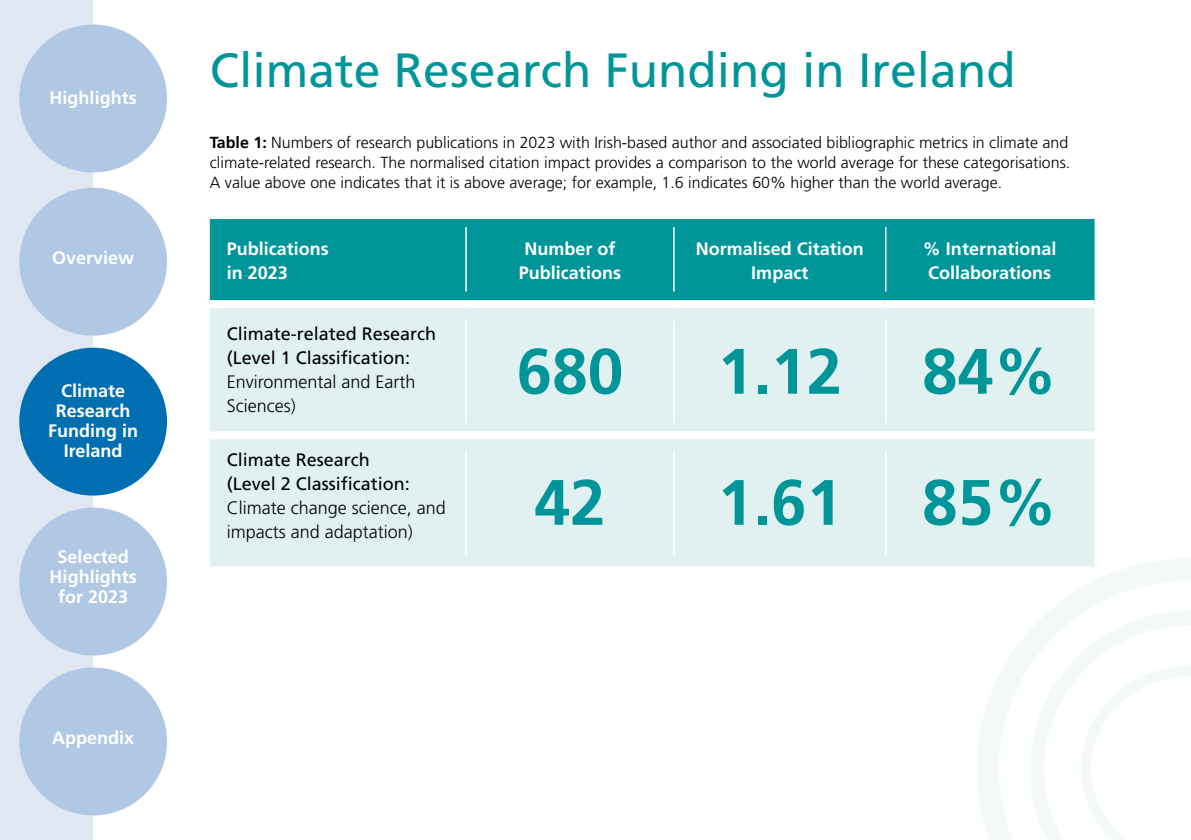
<style>
.page{position:relative;width:1191px;height:840px;background:#fff}
.page>*{position:absolute;margin:0;border:0;box-sizing:border-box;transform-origin:0 0}
.t1{font:700 64px "Frutiger LT Std";color:#009699}
.t2{font:48px "Frutiger LT Std";color:#009699}
.t3{font:700 18px/20px "Frutiger LT Std";color:#fff;text-align:center}
.t4{font:18px/24px "Frutiger LT Std";color:#000}
.t5{font:300 18px/24px "Frutiger LT Std";color:#000}
.t6{font:300 16px/20px "Frutiger LT Std";color:#000}
.s1{font-weight:700}
</style>
<div class="page">
<div style="left:0;top:0;width:93px;height:839px;background:#dfe7f3"></div>
<div style="left:19px;top:507px;width:148px;height:148px;background:#b0c8e3;border-radius:50%"></div>
<div style="left:19px;top:667px;width:148px;height:148px;background:#b0c8e3;border-radius:50%"></div>
<div style="left:19px;top:25px;width:148px;height:147px;background:#b0c8e3;border-radius:50%"></div>
<div style="left:210px;top:219px;width:884px;height:81px;background:#009699"></div>
<div style="left:210px;top:308px;width:884px;height:258px;background:#e1f0f0"></div>
<div style="left:210px;top:431px;width:255px;height:8px;background:#fff"></div>
<div style="left:465px;top:431px;width:210px;height:8px;background:#fff"></div>
<div style="left:675px;top:431px;width:209px;height:8px;background:#fff"></div>
<div style="left:884px;top:431px;width:210px;height:8px;background:#fff"></div>
<div style="left:19px;top:188px;width:148px;height:147px;background:#b0c8e3;border-radius:50%"></div>
<div style="left:19px;top:347px;width:148px;height:148px;background:#006fb2;border-radius:50%"></div>
<hr style="left:465px;top:227px;width:2px;height:64px;background:#fff">
<hr style="left:673px;top:227px;width:1px;height:64px;background:#fff">
<hr style="left:885px;top:227px;width:1px;height:64px;background:#fff">
<hr style="left:465px;top:320px;width:2px;height:102px;background:#fff">
<hr style="left:673px;top:320px;width:1px;height:102px;background:#fff">
<hr style="left:885px;top:320px;width:1px;height:102px;background:#fff">
<hr style="left:465px;top:451px;width:2px;height:105px;background:#fff">
<hr style="left:673px;top:451px;width:1px;height:105px;background:#fff">
<hr style="left:885px;top:451px;width:1px;height:105px;background:#fff">
<svg style="left:976px;top:558px;width:215px;height:281px"></svg>
<svg style="left:1030px;top:610px;width:161px;height:229px"></svg>
<p class="t3" style="left:50px;top:87px;width:88px">Highlights</p>
<p class="t3" style="left:52px;top:247px;width:84px">Overview</p>
<p class="t3" style="left:48px;top:381px;width:91px">Climate<br>Research<br>Funding in<br>Ireland</p>
<p class="t3" style="left:50px;top:546px;width:88px">Selected<br>Highlights for 2023</p>
<p class="t3" style="left:52px;top:727px;width:84px">Appendix</p>
<h2 class="t2" style="left:210px;top:42px;width:807px">Climate Research Funding in Ireland</h2>
<p class="t6" style="left:210px;top:133px;width:862px"><span class="s1">Table 1:</span> Numbers of research publications in 2023 with Irish-based author and associated bibliographic metrics in climate and climate-related research. The normalised citation impact provides a comparison to the world average for these categorisations.<br>A value above one indicates that it is above average; for example, 1.6 indicates 60% higher than the world average.</p>
<p class="t3" style="left:227px;top:237px;width:104px;line-height:24px;text-align:left">Publications in 2023</p>
<p class="t3" style="left:519px;top:237px;width:104px;line-height:24px">Number of<br>Publications</p>
<p class="t3" style="left:696px;top:237px;width:170px;line-height:24px">Normalised Citation<br>Impact</p>
<p class="t3" style="left:923px;top:237px;width:135px;line-height:24px;text-align:left">% International<br>Collaborations</p>
<p class="t4" style="left:227px;top:322px;width:211px">Climate-related Research (Level 1 Classification:</p>
<p class="t5" style="left:227px;top:370px;width:190px">Environmental and Earth<br>Sciences)</p>
<p class="t4" style="left:227px;top:447px;width:185px">Climate Research (Level 2 Classification:</p>
<p class="t5" style="left:227px;top:495px;width:221px">Climate change science, and impacts and adaptation)</p>
<h1 class="t1" style="left:516px;top:333px;width:108px">680</h1>
<h1 class="t1" style="left:717px;top:333px;width:341px">1.12 84%</h1>
<h1 class="t1" style="left:534px;top:464px;width:73px">42</h1>
<h1 class="t1" style="left:717px;top:464px;width:341px">1.61 85%</h1>
</div>
